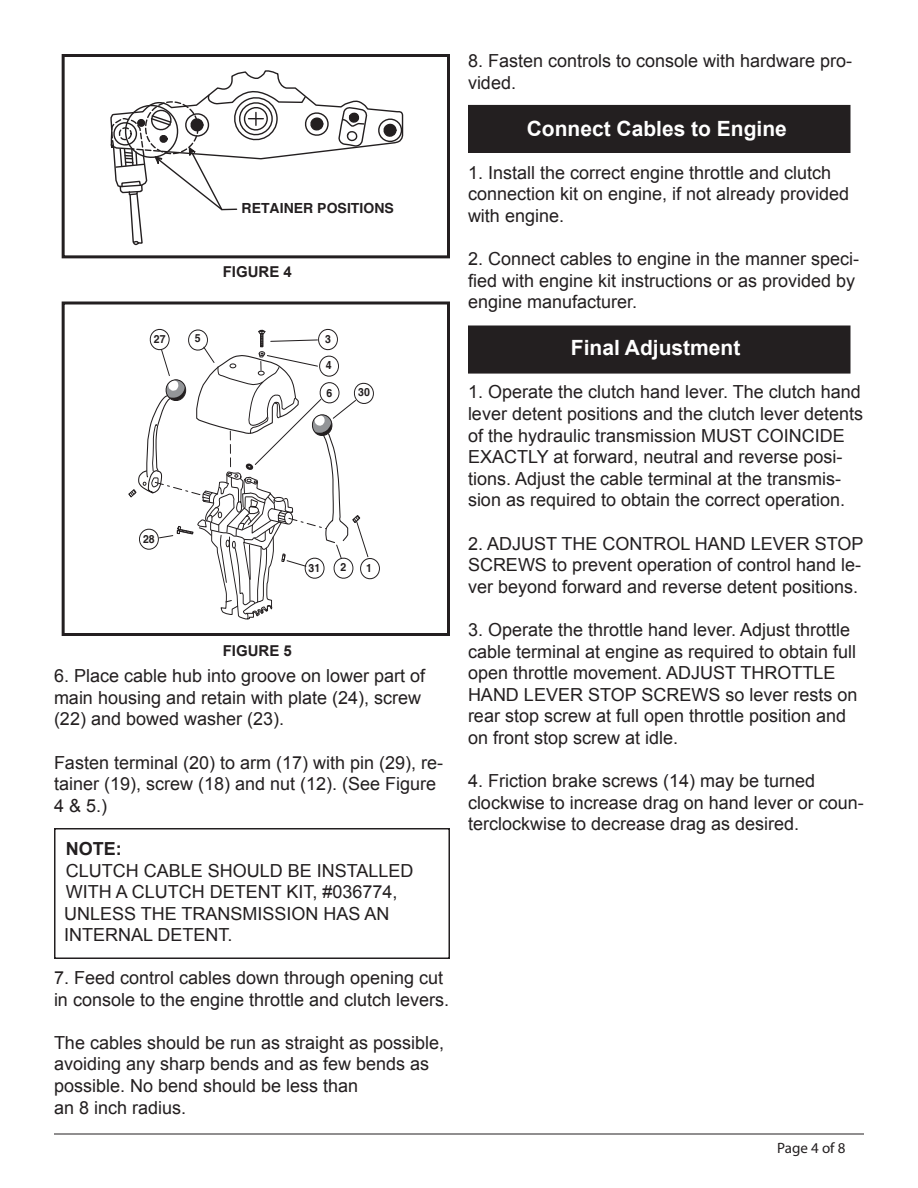
<style>
.page{position:relative;width:918px;height:1188px;background:#fff}
.page>*{position:absolute;margin:0;border:0;box-sizing:border-box;transform-origin:0 0}
.t1{font:700 21px "Arial";color:#fff}
.t2{font:18px/21.6px "Arial";color:#231f20}
.t3{font:700 18px "Arial";color:#231f20}
.t4{font:700 15px "Arial";color:#231f20}
.t5{font:15px "Myriad";color:#231f20}
.t6{font:700 13.95px "Helvetica";color:#231f20}
.t7{font:700 11.1px "Helvetica";color:#231f20;scale:.94 1}
</style>
<div class="page">
<div style="left:469px;top:326px;width:381px;height:47px;background:#231f20"></div>
<div style="left:468px;top:326px;width:382px;height:48px;border:2px solid #231f20"></div>
<div style="left:469px;top:106px;width:381px;height:46px;background:#231f20"></div>
<div style="left:468px;top:105px;width:382px;height:48px;border:2px solid #231f20"></div>
<svg style="left:216px;top:70px;width:187px;height:82px"></svg>
<svg style="left:377px;top:116px;width:26px;height:30px"></svg>
<svg style="left:339px;top:106px;width:28px;height:42px"></svg>
<svg style="left:110px;top:88px;width:219px;height:158px"></svg>
<div style="left:62px;top:54px;width:388px;height:204px;border:3px solid #231f20"></div>
<svg style="left:128px;top:328px;width:252px;height:291px"></svg>
<div style="left:62px;top:302px;width:388px;height:334px;border:3px solid #231f20"></div>
<div style="left:54px;top:828px;width:396px;height:131px;border:2px solid #231f20"></div>
<hr style="left:54px;top:1134px;width:810px;height:1px;background:#231f20">
<p class="t6" style="left:242px;top:200px;width:154px">RETAINER POSITIONS</p>
<p class="t7" style="left:154px;top:332px;width:14px">27</p>
<p class="t7" style="left:195px;top:332px;width:8px">5</p>
<p class="t4" style="left:223px;top:264px;width:71px">FIGURE 4</p>
<p class="t7" style="left:325px;top:332px;width:8px">3</p>
<p class="t7" style="left:326px;top:359px;width:8px">4</p>
<p class="t7" style="left:326px;top:386px;width:8px">6</p>
<p class="t7" style="left:358px;top:386px;width:14px">30</p>
<p class="t7" style="left:143px;top:533px;width:14px">28</p>
<p class="t7" style="left:309px;top:562px;width:14px">31</p>
<p class="t7" style="left:340px;top:560px;width:8px">2</p>
<p class="t7" style="left:366px;top:562px;width:8px">1</p>
<p class="t4" style="left:223px;top:643px;width:71px">FIGURE 5</p>
<p class="t2" style="left:54px;top:665px;width:373px">6. Place cable hub into groove on lower part of main housing and retain with plate (24), screw (22) and bowed washer (23).</p>
<p class="t2" style="left:54px;top:751px;width:391px">Fasten terminal (20) to arm (17) with pin (29), re&shy;tainer (19), screw (18) and nut (12). (See Figure<br>4 &amp; 5.)</p>
<p class="t3" style="left:66px;top:839px;width:57px">NOTE:</p>
<p class="t2" style="left:64px;top:859px;width:351px">CLUTCH CABLE SHOULD BE INSTALLED<br>WITH A CLUTCH DETENT KIT, #036774,<br>UNLESS THE TRANSMISSION HAS AN<br>INTERNAL DETENT.</p>
<p class="t2" style="left:54px;top:967px;width:397px">7. Feed control cables down through opening cut in console to the engine throttle and clutch levers.</p>
<p class="t2" style="left:54px;top:1032px;width:392px">The cables should be run as straight as possible, avoiding any sharp bends and as few bends as possible. No bend should be less than<br>an 8 inch radius.</p>
<p class="t2" style="left:468px;top:50px;width:386px">8. Fasten controls to console with hardware pro&shy;vided.</p>
<p class="t1" style="left:527px;top:116px;width:262px">Connect Cables to Engine</p>
<p class="t2" style="left:468px;top:162px;width:383px">1. Install the correct engine throttle and clutch connection kit on engine, if not already provided with engine.</p>
<p class="t2" style="left:468px;top:248px;width:393px">2. Connect cables to engine in the manner speci&shy;fied with engine kit instructions or as provided by engine manufacturer.</p>
<p class="t1" style="left:571px;top:336px;width:171px">Final Adjustment</p>
<p class="t2" style="left:468px;top:381px;width:397px">1. Operate the clutch hand lever. The clutch hand lever detent positions and the clutch lever detents of the hydraulic transmission MUST COINCIDE EXACTLY at forward, neutral and reverse posi&shy;tions. Adjust the cable terminal at the transmis&shy;sion as required to obtain the correct operation.</p>
<p class="t2" style="left:468px;top:532px;width:397px">2. ADJUST THE CONTROL HAND LEVER STOP<br>SCREWS to prevent operation of control hand le&shy;ver beyond forward and reverse detent positions.</p>
<p class="t2" style="left:468px;top:619px;width:391px">3. Operate the throttle hand lever. Adjust throttle cable terminal at engine as required to obtain full open throttle movement. ADJUST THROTTLE HAND LEVER STOP SCREWS so lever rests on rear stop screw at full open throttle position and on front stop screw at idle.</p>
<p class="t2" style="left:468px;top:770px;width:397px">4. Friction brake screws (14) may be turned clockwise to increase drag on hand lever or coun&shy;terclockwise to decrease drag as desired.</p>
<p class="t5" style="left:777px;top:1142px;width:70px">Page 4 of 8</p>
</div>
